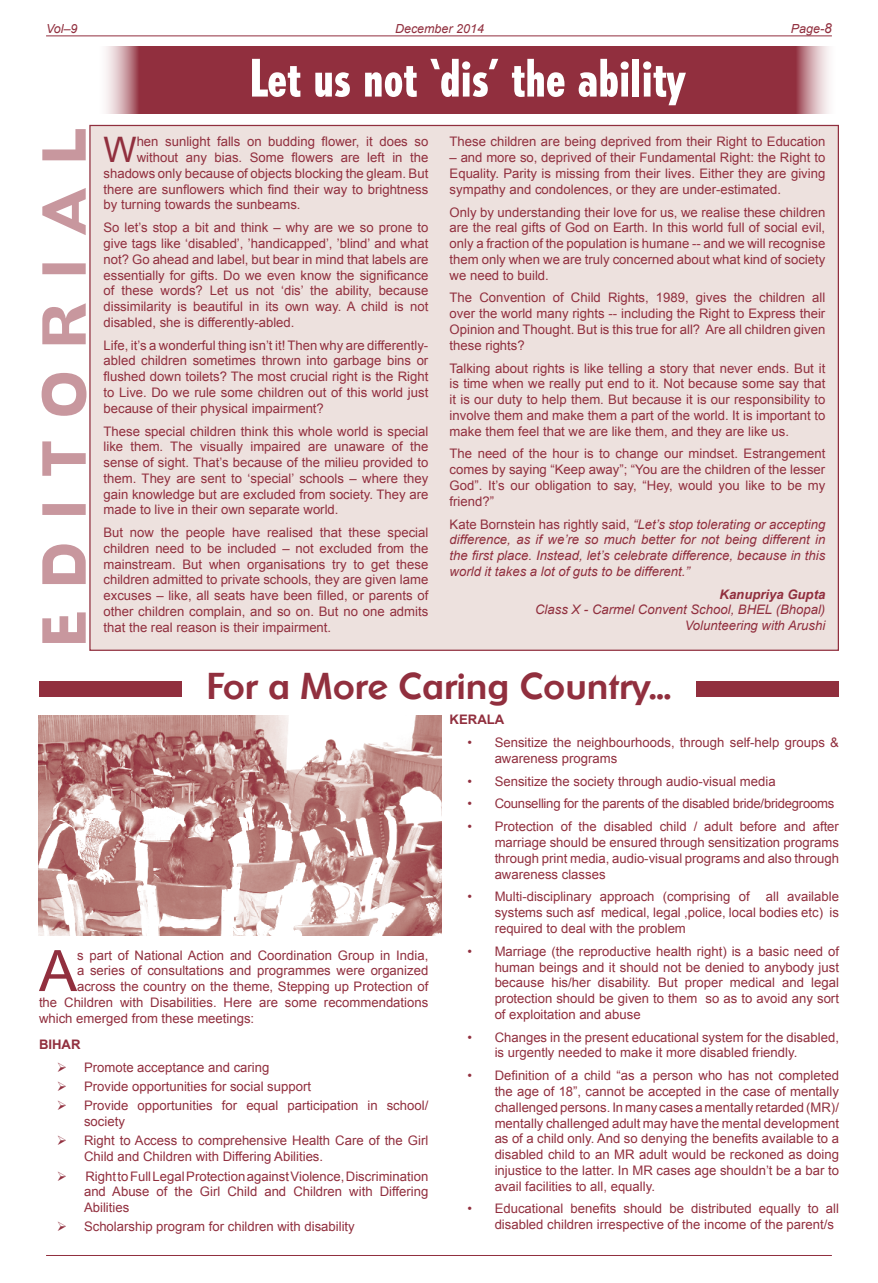
<style>
.page{position:relative;width:878px;height:1283px;background:#fff}
.page>*{position:absolute;margin:0;border:0;box-sizing:border-box;transform-origin:0 0}
.t1{font:57.12px "Arial";color:#912f3e}
.t2{font:900 condensed 50.62px "Archi Black Condensed Lys";color:#fff}
.t3{font:500 35.62px "Ornitons";color:#912f3e}
.t4{font:35.12px "Arial";color:#912f3e}
.t5{font:13.12px/15.8px "Arial";color:#912f3e;text-align:justify}
.t6{font:italic 13.12px/15.8px "Arial";color:#912f3e;text-align:justify}
.t7{font:13.12px "Arial";letter-spacing:-.02em;color:#912f3e}
.t8{font:italic 700 13.12px "Arial";color:#912f3e}
.t9{font:700 13.12px "Arial";color:#912f3e}
.t10{font:italic 12.5px "Arial";color:#912f3e}
.s1{font-size:13.75px}
.s2{font-style:normal}
</style>
<div class="page">
<hr style="left:46px;top:1255px;width:785px;height:1px;background:#912f3e">
<hr style="left:46px;top:36px;width:785px;height:1px;background:#912f3e">
<div style="left:89px;top:125px;width:750px;height:526px;background:#ede1de;border:1px solid #912f3e"></div>
<svg style="left:42px;top:129px;width:44px;height:514px"></svg>
<div style="left:96px;top:46px;width:741px;height:68px;background:#912f3e"></div>
<div style="left:40px;top:680px;width:142px;height:16px;background:#912f3e"></div>
<div style="left:696px;top:680px;width:143px;height:16px;background:#912f3e"></div>
<img style="left:39px;top:715px;width:402px;height:220px">
<p class="t10" style="left:46px;top:21px;width:33px">Vol–9</p>
<p class="t10" style="left:395px;top:21px;width:90px">December 2014</p>
<p class="t10" style="left:790px;top:21px;width:42px">Page-<span class="s1">8</span></p>
<h2 class="t2" style="left:249px;top:46px;width:436px">Let us not ‘dis’ the ability</h2>
<h3 class="t4" style="left:103px;top:127px;width:35px">W</h3>
<p class="t5" style="left:137px;top:134px;width:293px">hen sunlight falls on budding flower, it does so</p>
<p class="t5" style="left:137px;top:150px;width:293px">without any bias. Some flowers are left in the</p>
<p class="t5" style="left:103px;top:166px;width:326px">shadows only because of objects blocking the gleam. But</p>
<p class="t5" style="left:103px;top:181px;width:326px">there are sunflowers which find their way to brightness</p>
<p class="t5" style="left:103px;top:197px;width:198px">by turning towards the sunbeams.</p>
<p class="t5" style="left:103px;top:220px;width:326px">So let’s stop a bit and think – why are we so prone to give tags like ‘disabled’, ’handicapped’, ’blind’ and what not? Go ahead and label, but bear in mind that labels are essentially for gifts. Do we even know the significance of these words? Let us not ‘dis’ the ability, because dissimilarity is beautiful in its own way. A child is not disabled, she is differently-abled.</p>
<p class="t5" style="left:103px;top:337px;width:326px">Life, it’s a wonderful thing isn’t it! Then why are differently&shy;abled children sometimes thrown into garbage bins or flushed down toilets? The most crucial right is the Right to Live. Do we rule some children out of this world just because of their physical impairment?</p>
<p class="t5" style="left:103px;top:423px;width:326px">These special children think this whole world is special like them. The visually impaired are unaware of the sense of sight. That’s because of the milieu provided to them. They are sent to ‘special’ schools – where they gain knowledge but are excluded from society. They are made to live in their own separate world.</p>
<p class="t5" style="left:103px;top:525px;width:326px">But now the people have realised that these special children need to be included – not excluded from the mainstream. But when organisations try to get these children admitted to private schools, they are given lame excuses – like, all seats have been filled, or parents of other children complain, and so on. But no one admits that the real reason is their impairment.</p>
<p class="t5" style="left:449px;top:134px;width:377px">These children are being deprived from their Right to Education</p>
<p class="t5" style="left:449px;top:150px;width:377px">– and more so, deprived of their Fundamental Right: the Right to Equality. Parity is missing from their lives. Either they are giving sympathy and condolences, or they are under-estimated.</p>
<p class="t5" style="left:449px;top:204px;width:377px">Only by understanding their love for us, we realise these children are the real gifts of God on Earth. In this world full of social evil, only a fraction of the population is humane -- and we will recognise them only when we are truly concerned about what kind of society we need to build.</p>
<p class="t5" style="left:449px;top:290px;width:377px">The Convention of Child Rights, 1989, gives the children all over the world many rights -- including the Right to Express their Opinion and Thought. But is this true for all? Are all children given these rights?</p>
<p class="t5" style="left:449px;top:360px;width:377px">Talking about rights is like telling a story that never ends. But it is time when we really put end to it. Not because some say that it is our duty to help them. But because it is our responsibility to involve them and make them a part of the world. It is important to make them feel that we are like them, and they are like us.</p>
<p class="t5" style="left:449px;top:446px;width:377px">The need of the hour is to change our mindset. Estrangement comes by saying “Keep away”; “You are the children of the lesser God”. It’s our obligation to say, “Hey, would you like to be my friend?”</p>
<p class="t6" style="left:449px;top:516px;width:377px"><span class="s2">Kate Bornstein has rightly said,</span> “Let’s stop tolerating or accepting difference, as if we’re so much better for not being different in the first place. Instead, let’s celebrate difference, because in this world it takes a lot of guts to be different.”</p>
<p class="t8" style="left:719px;top:585px;width:107px">Kanupriya Gupta</p>
<p class="t6" style="left:535px;top:602px;width:292px;text-align:right">Class X - Carmel Convent School, BHEL (Bhopal)<br>Volunteering with Arushi</p>
<h3 class="t3" style="left:207px;top:662px;width:466px">For a More Caring Country...</h3>
<h1 class="t1" style="left:39px;top:933px;width:40px">A</h1>
<p class="t5" style="left:77px;top:947px;width:353px">s part of National Action and Coordination Group in India,</p>
<p class="t5" style="left:77px;top:963px;width:353px">a series of consultations and programmes were organized</p>
<p class="t5" style="left:77px;top:978px;width:353px">across the country on the theme, Stepping up Protection of</p>
<p class="t5" style="left:39px;top:994px;width:391px">the Children with Disabilities. Here are some recommendations</p>
<p class="t5" style="left:39px;top:1010px;width:217px">which emerged from these meetings:</p>
<p class="t9" style="left:39px;top:1035px;width:43px">BIHAR</p>
<p class="t5" style="left:57px;top:1059px;width:214px">➢ Promote acceptance and caring</p>
<p class="t5" style="left:57px;top:1078px;width:256px">➢ Provide opportunities for social support</p>
<p class="t5" style="left:84px;top:1098px;width:346px;text-indent:-27px">➢ Provide opportunities for equal participation in school/ society</p>
<p class="t5" style="left:84px;top:1133px;width:346px;text-indent:-27px">➢ Right to Access to comprehensive Health Care of the Girl<br>Child and Children with Differing Abilities.</p>
<p class="t5" style="left:84px;top:1168px;width:346px;text-indent:-27px">➢ Right to Full Legal Protection against Violence, Discrimination and Abuse of the Girl Child and Children with Differing Abilities</p>
<p class="t5" style="left:57px;top:1219px;width:299px">➢ Scholarship program for children with disability</p>
<p class="t9" style="left:449px;top:711px;width:56px">KERALA</p>
<p class="t5" style="left:494px;top:734px;width:346px;text-indent:-27px">• Sensitize the neighbourhoods, through self-help groups &amp; awareness programs</p>
<p class="t5" style="left:467px;top:773px;width:310px">• Sensitize the society through audio-visual media</p>
<p class="t7" style="left:467px;top:795px;width:368px">• Counselling for the parents of the disabled bride/bridegrooms</p>
<p class="t5" style="left:494px;top:819px;width:346px;text-indent:-27px">• Protection of the disabled child / adult before and after marriage should be ensured through sensitization programs through print media, audio-visual programs and also through awareness classes</p>
<p class="t5" style="left:494px;top:889px;width:346px;text-indent:-27px">• Multi-disciplinary approach (comprising of all available systems such asf medical, legal ,police, local bodies etc) is required to deal with the problem</p>
<p class="t5" style="left:494px;top:943px;width:346px;text-indent:-27px">• Marriage (the reproductive health right) is a basic need of human beings and it should not be denied to anybody just because his/her disability. But proper medical and legal protection should be given to them so as to avoid any sort of exploitation and abuse</p>
<p class="t5" style="left:494px;top:1029px;width:346px;text-indent:-27px">• Changes in the present educational system for the disabled, is urgently needed to make it more disabled friendly.</p>
<p class="t5" style="left:494px;top:1068px;width:346px;text-indent:-27px">• Definition of a child “as a person who has not completed the age of 18”, cannot be accepted in the case of mentally challenged persons. In many cases a mentally retarded (MR)/ mentally challenged adult may have the mental development as of a child only. And so denying the benefits available to a disabled child to an MR adult would be reckoned as doing injustice to the latter. In MR cases age shouldn’t be a bar to avail facilities to all, equally.</p>
<p class="t5" style="left:494px;top:1201px;width:346px;text-indent:-27px">• Educational benefits should be distributed equally to all disabled children irrespective of the income of the parent/s</p>
</div>
